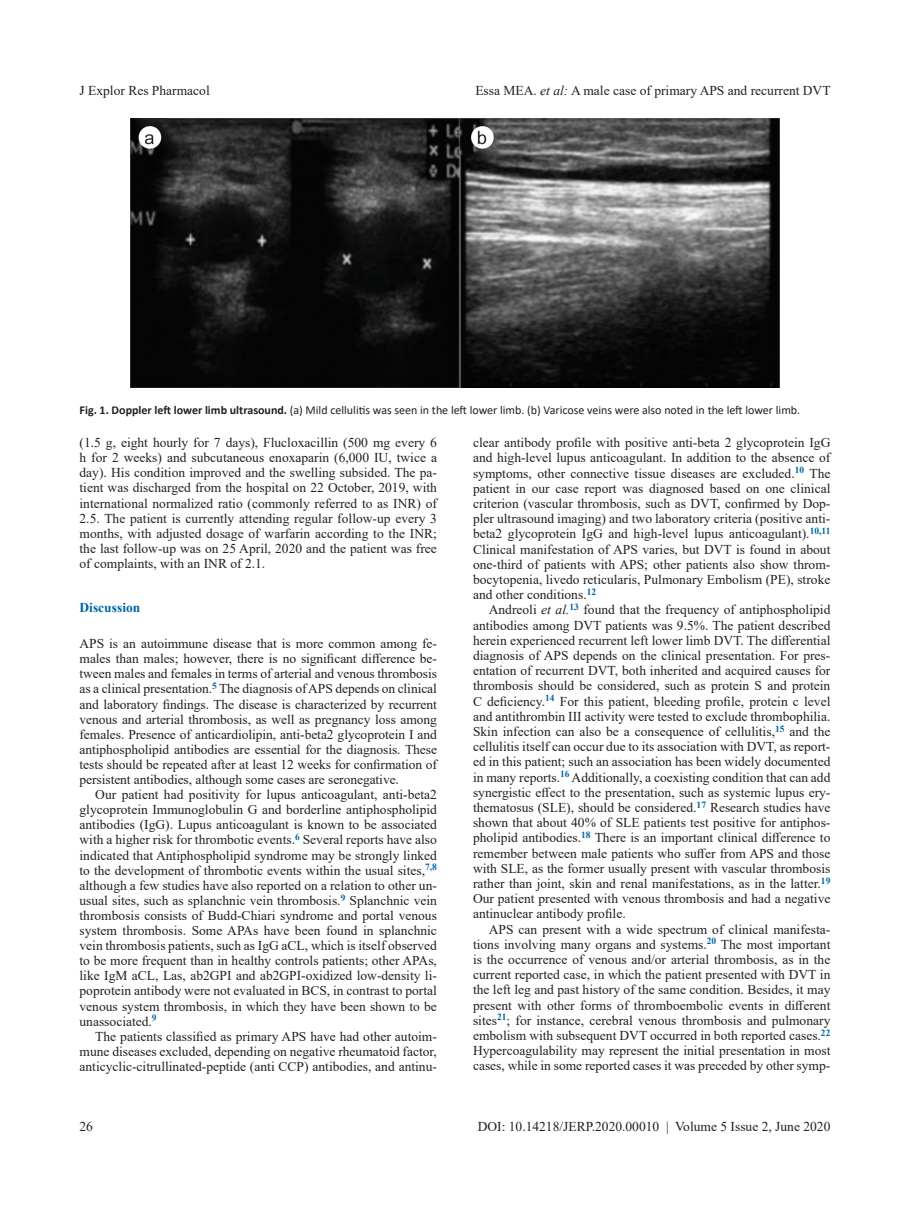
<style>
.page{position:relative;width:919px;height:1217px;background:#fff}
.page>*{position:absolute;margin:0;border:0;box-sizing:border-box;transform-origin:0 0}
.Para{font:13.5px/15.1px "Times New Roman";color:#231f20;text-align:justify}
.ParaFirst{font:13.5px/15.1px "Times New Roman";letter-spacing:-.005em;color:#231f20;text-align:justify}
.RightHeaderBMaster{font:13.5px "Times New Roman";color:#231f20}
.CenterFooter1{font:13.5px "Times New Roman";color:#231f20}
.Heading1{font:700 13.5px "Times New Roman";color:#0065a4}
.LeftPageNumber{font:13.5px "Times New Roman";color:#231f20}
.FigureCaption{font:12px "Calibri";color:#231f20}
.s1{font-style:italic}
.s2{font-weight:700}
</style>
<div class="page">
<img style="left:130px;top:118px;width:649px;height:269px">
<p class="RightHeaderBMaster" style="left:80px;top:81px;width:132px">J Explor Res Pharmacol</p>
<p class="RightHeaderBMaster" style="left:475px;top:81px;width:357px">Essa MEA. <span class="s1">et al:</span> A male case of primary APS and recurrent DVT</p>
<p class="FigureCaption" style="left:80px;top:402px;width:722px"><span class="s2">Fig. 1. Doppler left lower limb ultrasound.</span> (a) Mild cellulitis was seen in the left lower limb. (b) Varicose veins were also noted in the left lower limb.</p>
<p class="Para" style="left:80px;top:434px;width:359px">(1.5 g, eight hourly for 7 days), Flucloxacillin (500 mg every 6 h for 2 weeks) and subcutaneous enoxaparin (6,000 IU, twice a day). His condition improved and the swelling subsided. The pa&shy;tient was discharged from the hospital on 22 October, 2019, with international normalized ratio (commonly referred to as INR) of 2.5. The patient is currently attending regular follow-up every 3 months, with adjusted dosage of warfarin according to the INR; the last follow-up was on 25 April, 2020 and the patient was free of complaints, with an INR of 2.1.</p>
<p class="Heading1" style="left:80px;top:597px;width:62px">Discussion</p>
<p class="ParaFirst" style="left:80px;top:635px;width:359px">APS is an autoimmune disease that is more common among fe&shy;males than males; however, there is no significant difference be&shy;tween males and females in terms of arterial and venous thrombosis as a clinical presentation.<sup>5</sup> The diagnosis of APS depends on clinical and laboratory findings. The disease is characterized by recurrent venous and arterial thrombosis, as well as pregnancy loss among females. Presence of anticardiolipin, anti-beta2 glycoprotein I and antiphospholipid antibodies are essential for the diagnosis. These tests should be repeated after at least 12 weeks for confirmation of persistent antibodies, although some cases are seronegative.</p>
<p class="Para" style="left:80px;top:786px;width:359px;text-indent:16px">Our patient had positivity for lupus anticoagulant, anti-beta2 glycoprotein Immunoglobulin G and borderline antiphospholipid antibodies (IgG). Lupus anticoagulant is known to be associated with a higher risk for thrombotic events.<sup>6</sup> Several reports have also indicated that Antiphospholipid syndrome may be strongly linked to the development of thrombotic events within the usual sites,<sup>7,8 </sup>although a few studies have also reported on a relation to other un&shy;usual sites, such as splanchnic vein thrombosis.<sup>9</sup> Splanchnic vein thrombosis consists of Budd-Chiari syndrome and portal venous system thrombosis. Some APAs have been found in splanchnic vein thrombosis patients, such as IgG aCL, which is itself observed to be more frequent than in healthy controls patients; other APAs, like IgM aCL, Las, ab2GPI and ab2GPI-oxidized low-density li&shy;poprotein antibody were not evaluated in BCS, in contrast to portal venous system thrombosis, in which they have been shown to be unassociated.<sup>9</sup></p>
<p class="Para" style="left:80px;top:1027px;width:359px;text-indent:16px">The patients classified as primary APS have had other autoim&shy;mune diseases excluded, depending on negative rheumatoid factor, anticyclic-citrullinated-peptide (anti CCP) antibodies, and antinu-</p>
<p class="Para" style="left:473px;top:434px;width:359px">clear antibody profile with positive anti-beta 2 glycoprotein IgG and high-level lupus anticoagulant. In addition to the absence of symptoms, other connective tissue diseases are excluded.<sup>10</sup> The patient in our case report was diagnosed based on one clinical criterion (vascular thrombosis, such as DVT, confirmed by Dop&shy;pler ultrasound imaging) and two laboratory criteria (positive anti&shy;beta2 glycoprotein IgG and high-level lupus anticoagulant).<sup>10,11<br></sup>Clinical manifestation of APS varies, but DVT is found in about one-third of patients with APS; other patients also show throm&shy;bocytopenia, livedo reticularis, Pulmonary Embolism (PE), stroke and other conditions.<sup>12</sup></p>
<p class="Para" style="left:473px;top:601px;width:359px;text-indent:16px">Andreoli <span class="s1">et al.</span><sup>13</sup> found that the frequency of antiphospholipid antibodies among DVT patients was 9.5%. The patient described herein experienced recurrent left lower limb DVT. The differential diagnosis of APS depends on the clinical presentation. For pres&shy;entation of recurrent DVT, both inherited and acquired causes for thrombosis should be considered, such as protein S and protein C deficiency.<sup>14</sup> For this patient, bleeding profile, protein c level and antithrombin III activity were tested to exclude thrombophilia.<br>Skin infection can also be a consequence of cellulitis,<sup>15</sup> and the cellulitis itself can occur due to its association with DVT, as report&shy;ed in this patient; such an association has been widely documented in many reports.<sup>16</sup> Additionally, a coexisting condition that can add synergistic effect to the presentation, such as systemic lupus ery&shy;thematosus (SLE), should be considered.<sup>17</sup> Research studies have shown that about 40% of SLE patients test positive for antiphos&shy;pholipid antibodies.<sup>18</sup> There is an important clinical difference to remember between male patients who suffer from APS and those with SLE, as the former usually present with vascular thrombosis rather than joint, skin and renal manifestations, as in the latter.<sup>19<br></sup>Our patient presented with venous thrombosis and had a negative antinuclear antibody profile.</p>
<p class="Para" style="left:473px;top:920px;width:359px;text-indent:16px">APS can present with a wide spectrum of clinical manifesta&shy;tions involving many organs and systems.<sup>20</sup> The most important is the occurrence of venous and/or arterial thrombosis, as in the current reported case, in which the patient presented with DVT in the left leg and past history of the same condition. Besides, it may present with other forms of thromboembolic events in different sites<sup>21</sup>; for instance, cerebral venous thrombosis and pulmonary embolism with subsequent DVT occurred in both reported cases.<sup>22<br></sup>Hypercoagulability may represent the initial presentation in most cases, while in some reported cases it was preceded by other symp-</p>
<p class="LeftPageNumber" style="left:80px;top:1116px;width:15px">26</p>
<p class="CenterFooter1" style="left:477px;top:1116px;width:354px">DOI: 10.14218/JERP.2020.00010 | Volume 5 Issue 2, June 2020</p>
</div>
